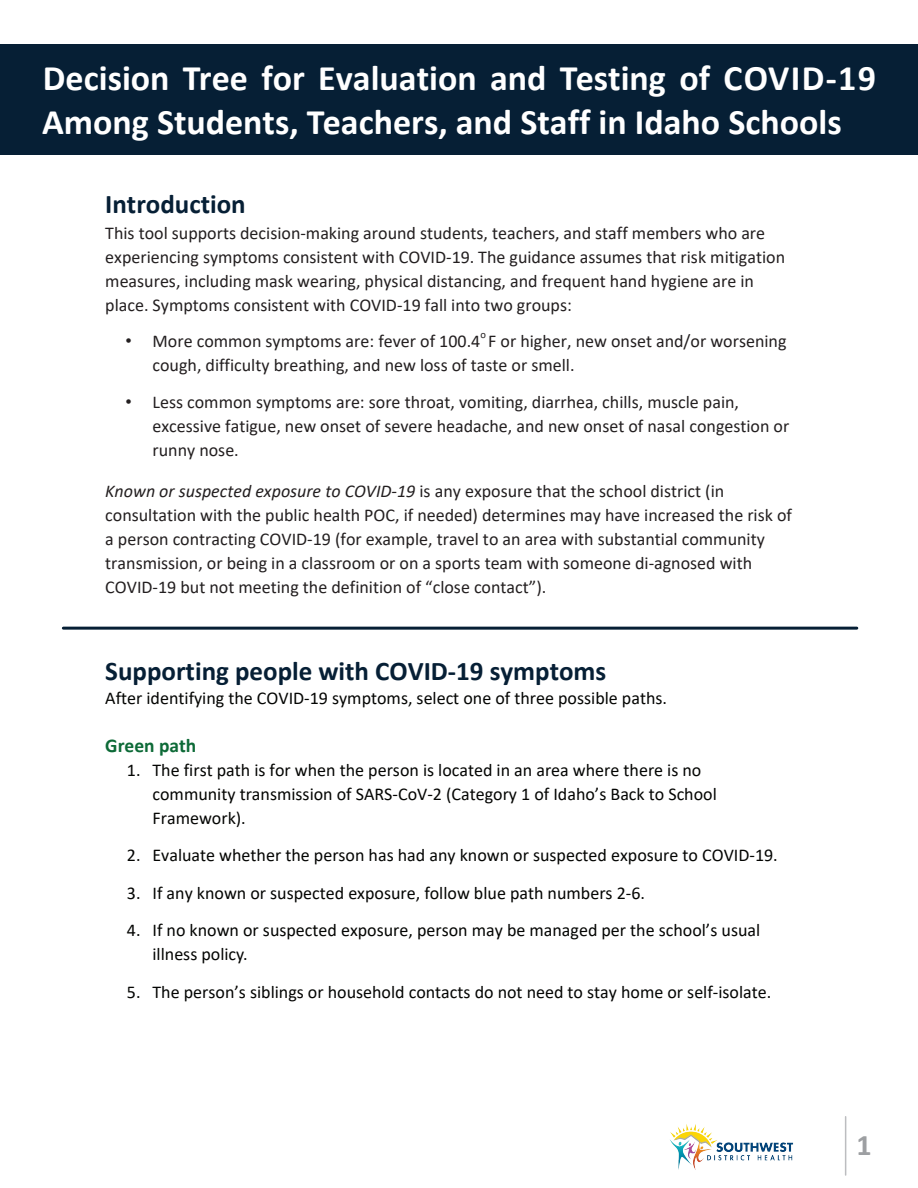
<style>
.page{position:relative;width:918px;height:1188px;background:#fff}
.page>*{position:absolute;margin:0;border:0;box-sizing:border-box;transform-origin:0 0}
.t1{font:700 36px/43.2px "Calibri";color:#fff}
.t2{font:700 30px "Calibri";color:#9d9fa2}
.t3{font:700 27px "Calibri";color:#061f35}
.t4{font:700 19.5px "Calibri";color:#0d6a37}
.t5{font:18px/24px "Calibri";color:#231f20}
.t6{font:18px/24px "Calibri";color:#040503}
.t7{font:10.5px "Calibri";color:#231f20}
.s1{font-family:"Arial"}
.s2{font-style:italic}
</style>
<div class="page">
<hr style="left:845px;top:1117px;width:1px;height:58px;background:#bcbdc0">
<div style="left:0;top:44px;width:918px;height:111px;background:#061f35"></div>
<hr style="left:63px;top:627px;width:794px;height:3px;background:#061f35">
<img style="left:670px;top:1124px;width:124px;height:46px">
<p class="t1" style="left:42px;top:56px;width:835px">Decision Tree for Evaluation and Testing of COVID-19<br>Among Students, Teachers, and Staff in Idaho Schools</p>
<p class="t3" style="left:105px;top:185px;width:142px">Introduction</p>
<p class="t5" style="left:105px;top:221px;width:681px">This tool supports decision-making around students, teachers, and staff members who are experiencing symptoms consistent with COVID-19. The guidance assumes that risk mitigation measures, including mask wearing, physical distancing, and frequent hand hygiene are in place. Symptoms consistent with COVID-19 fall into two groups:</p>
<p class="t5" style="left:126px;top:329px;width:663px"><span class="s1">•</span> More common symptoms are: fever of 100.4 F or higher, new onset and/or worsening</p>
<p class="t7" style="left:480px;top:327px;width:7px">o</p>
<p class="t5" style="left:153px;top:353px;width:424px">cough, difficulty breathing, and new loss of taste or smell.</p>
<p class="t5" style="left:153px;top:390px;width:638px;text-indent:-27px"><span class="s1">•</span> Less common symptoms are: sore throat, vomiting, diarrhea, chills, muscle pain, excessive fatigue, new onset of severe headache, and new onset of nasal congestion or runny nose.</p>
<p class="t5" style="left:105px;top:478px;width:688px"><span class="s2">Known or suspected exposure to COVID-19</span> is any exposure that the school district (in consultation with the public health POC, if needed) determines may have increased the risk of a person contracting COVID-19 (for example, travel to an area with substantial community transmission, or being in a classroom or on a sports team with someone di-agnosed with COVID-19 but not meeting the definition of “close contact”).</p>
<p class="t3" style="left:105px;top:652px;width:503px">Supporting people with COVID-19 symptoms</p>
<p class="t6" style="left:105px;top:686px;width:563px">After identifying the COVID-19 symptoms, select one of three possible paths.</p>
<p class="t4" style="left:105px;top:732px;width:93px">Green path</p>
<p class="t6" style="left:153px;top:758px;width:566px;text-indent:-26px">1. The first path is for when the person is located in an area where there is no community transmission of SARS-CoV-2 (Category 1 of Idaho’s Back to School<br>Framework).</p>
<p class="t6" style="left:127px;top:843px;width:652px">2. Evaluate whether the person has had any known or suspected exposure to COVID-19.</p>
<p class="t6" style="left:127px;top:881px;width:520px">3. If any known or suspected exposure, follow blue path numbers 2-6.</p>
<p class="t6" style="left:153px;top:918px;width:609px;text-indent:-26px">4. If no known or suspected exposure, person may be managed per the school’s usual illness policy.</p>
<p class="t6" style="left:127px;top:980px;width:646px">5. The person’s siblings or household contacts do not need to stay home or self-isolate.</p>
<h2 class="t2" style="left:856px;top:1124px;width:17px">1</h2>
</div>
